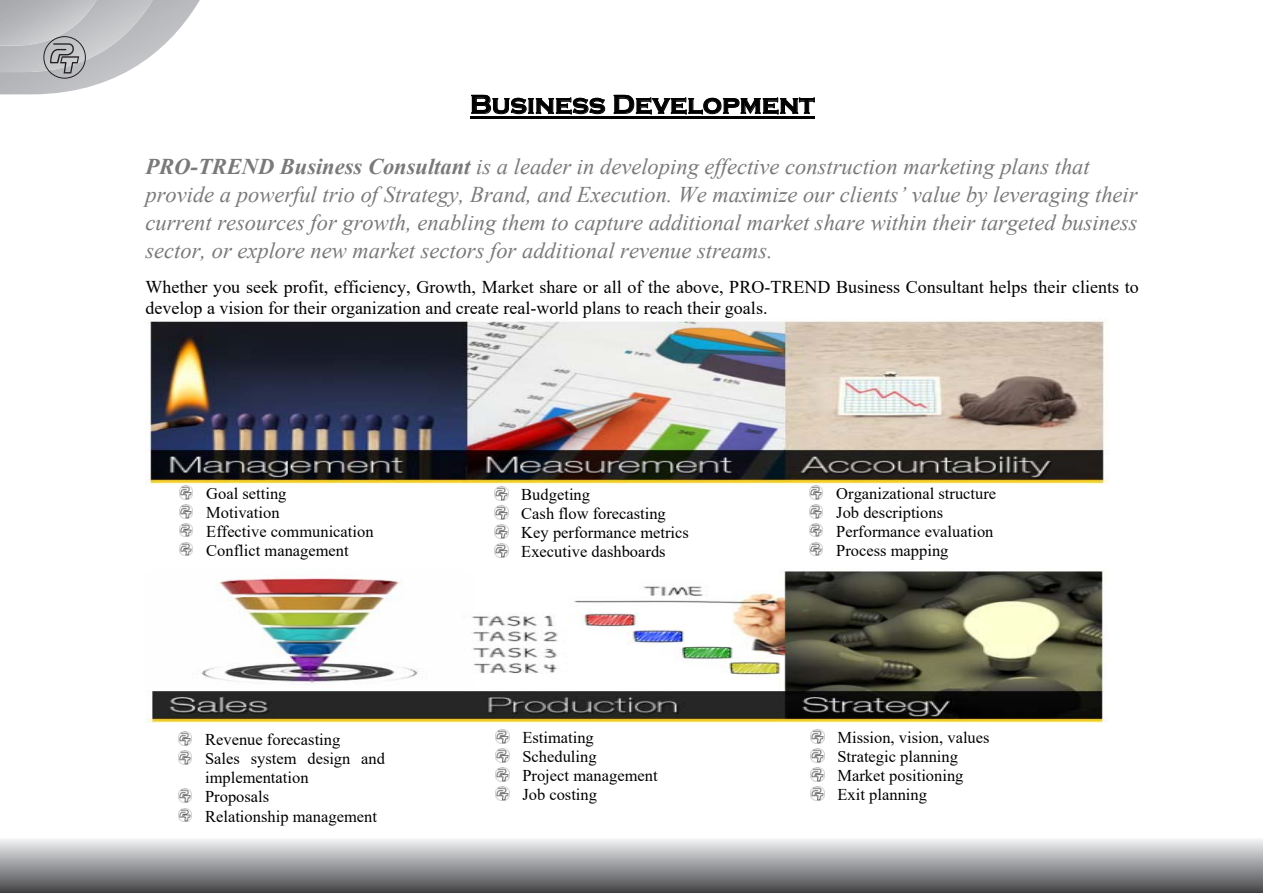
<style>
.page{position:relative;width:1263px;height:893px;background:#fff}
.page>*{position:absolute;margin:0;border:0;box-sizing:border-box;transform-origin:0 0}
.t1{font:700 27px "Copperplate Gothic";color:#000}
.t2{font:italic 22.5px/27.9px "Times New Roman";color:#797979}
.t3{font:18px/20.7px "Times New Roman";color:#000}
.t4{font:16.5px/19px "Times New Roman";color:#000}
.s1{font-weight:700}
</style>
<div class="page">
<img style="left:0;top:0;width:200px;height:94px">
<img style="left:0;top:0;width:153px;height:72px">
<img style="left:0;top:0;width:97px;height:46px">
<svg style="left:43px;top:36px;width:43px;height:43px;background:#a6a6a8"></svg>
<div style="left:0;top:839px;width:1263px;height:54px;background:linear-gradient(to bottom,#f0f1f3,#46474a)"></div>
<svg style="left:471px;top:95px;width:134px;height:20px"></svg>
<svg style="left:613px;top:95px;width:202px;height:20px"></svg>
<hr style="left:470px;top:116px;width:344px;height:2px;background:#000">
<img style="left:146px;top:318px;width:963px;height:166px">
<img style="left:147px;top:570px;width:960px;height:153px">
<img style="left:494px;top:487px;width:14px;height:13px">
<img style="left:494px;top:506px;width:14px;height:13px">
<img style="left:494px;top:525px;width:14px;height:13px">
<img style="left:494px;top:544px;width:14px;height:13px">
<img style="left:179px;top:486px;width:14px;height:13px">
<img style="left:179px;top:505px;width:14px;height:13px">
<img style="left:179px;top:523px;width:14px;height:14px">
<img style="left:179px;top:542px;width:14px;height:14px">
<img style="left:809px;top:486px;width:14px;height:13px">
<img style="left:809px;top:505px;width:14px;height:13px">
<img style="left:809px;top:523px;width:14px;height:14px">
<img style="left:809px;top:542px;width:14px;height:14px">
<img style="left:178px;top:732px;width:14px;height:13px">
<img style="left:178px;top:751px;width:14px;height:13px">
<img style="left:178px;top:789px;width:14px;height:13px">
<img style="left:178px;top:808px;width:14px;height:13px">
<img style="left:495px;top:730px;width:14px;height:13px">
<img style="left:495px;top:749px;width:14px;height:13px">
<img style="left:495px;top:768px;width:14px;height:13px">
<img style="left:495px;top:787px;width:14px;height:13px">
<img style="left:810px;top:730px;width:14px;height:13px">
<img style="left:810px;top:749px;width:14px;height:13px">
<img style="left:810px;top:768px;width:14px;height:13px">
<img style="left:810px;top:787px;width:14px;height:13px">
<p class="t1" style="left:470px;top:89px;width:346px">Business Development</p>
<p class="t2" style="left:146px;top:153px;width:993px"><span class="s1">PRO-TREND Business Consultant</span> is a leader in developing effective construction marketing plans that provide a powerful trio of Strategy, Brand, and Execution. We maximize our clients’ value by leveraging their current resources for growth, enabling them to capture additional market share within their targeted business sector, or explore new market sectors for additional revenue streams.</p>
<p class="t3" style="left:146px;top:276px;width:995px">Whether you seek profit, efficiency, Growth, Market share or all of the above, PRO-TREND Business Consultant helps their clients to develop a vision for their organization and create real-world plans to reach their goals.</p>
<p class="t4" style="left:206px;top:484px;width:169px">Goal setting<br>Motivation<br>Effective communication<br>Conflict management</p>
<p class="t4" style="left:836px;top:484px;width:162px">Organizational structure<br>Job descriptions<br>Performance evaluation<br>Process mapping</p>
<p class="t4" style="left:521px;top:485px;width:169px">Budgeting<br>Cash flow forecasting<br>Key performance metrics<br>Executive dashboards</p>
<p class="t4" style="left:205px;top:730px;width:137px">Revenue forecasting</p>
<p class="t4" style="left:205px;top:749px;width:173px">Sales<br>implementation<br>Proposals<br>Relationship management</p>
<p class="t4" style="left:307px;top:749px;width:45px">design</p>
<p class="t4" style="left:361px;top:749px;width:25px">and</p>
<p class="t4" style="left:251px;top:749px;width:47px">system</p>
<p class="t4" style="left:522px;top:728px;width:137px">Estimating<br>Scheduling<br>Project management<br>Job costing</p>
<p class="t4" style="left:837px;top:728px;width:154px">Mission, vision, values<br>Strategic planning<br>Market positioning<br>Exit planning</p>
</div>
